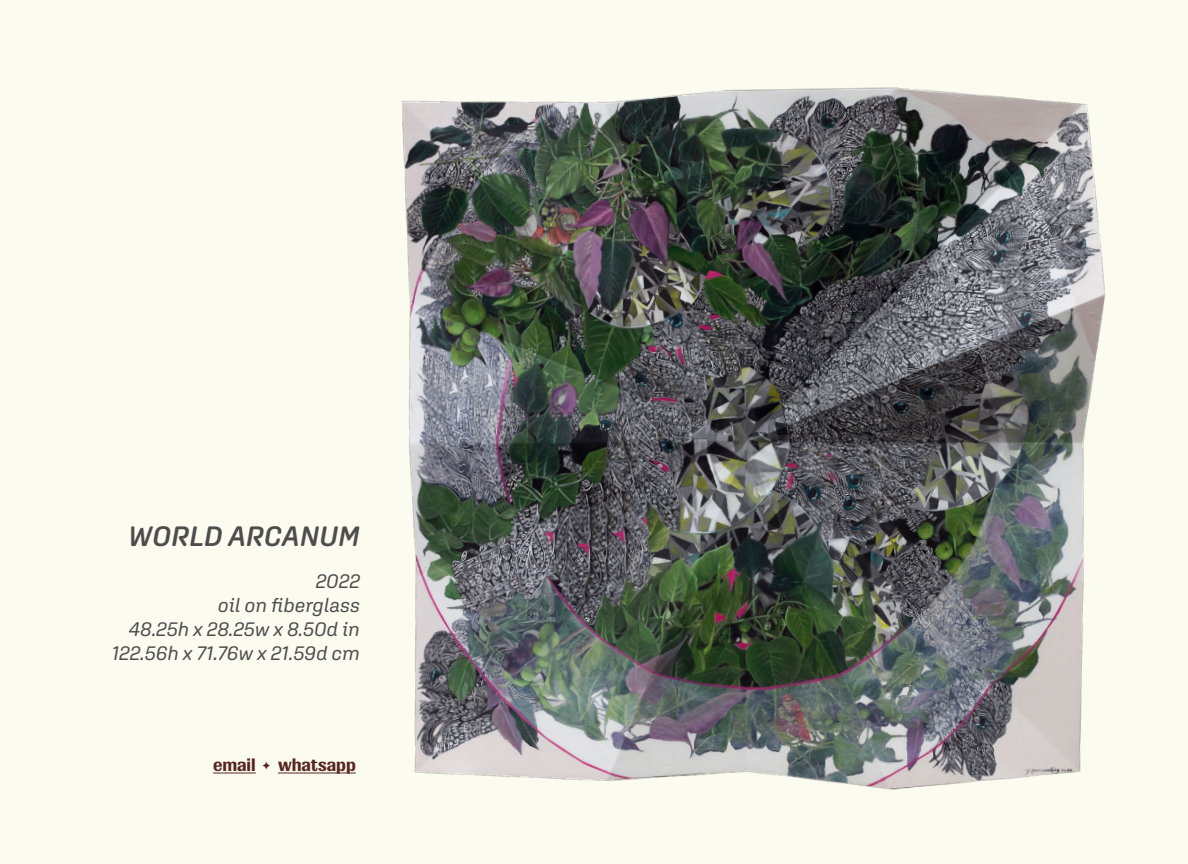
<style>
.page{position:relative;width:1188px;height:864px;background:#fcfbf0}
.page>*{position:absolute;margin:0;border:0;box-sizing:border-box;transform-origin:0 0}
.t1{font:italic 600 28px "Aglet Sans";color:#4d4d4d}
.t2{font:italic 20px/24px "Aglet Sans";color:#4d4d4d;text-align:right}
.t3{font:700 16px "Dilemma Sans";color:#582621}
</style>
<div class="page">
<img style="left:401px;top:87px;width:705px;height:703px">
<hr style="left:213px;top:773px;width:43px;height:1px;background:#582621">
<hr style="left:278px;top:773px;width:78px;height:1px;background:#582621">
<h1 class="t1" style="left:128px;top:520px;width:233px">WORLD ARCANUM</h1>
<p class="t2" style="left:112px;top:569px;width:250px">2022<br>oil on fiberglass<br>48.25h x 28.25w x 8.50d in<br>122.56h x 71.76w x 21.59d cm</p>
<p class="t3" style="left:213px;top:756px;width:144px">email ✦ whatsapp</p>
</div>
